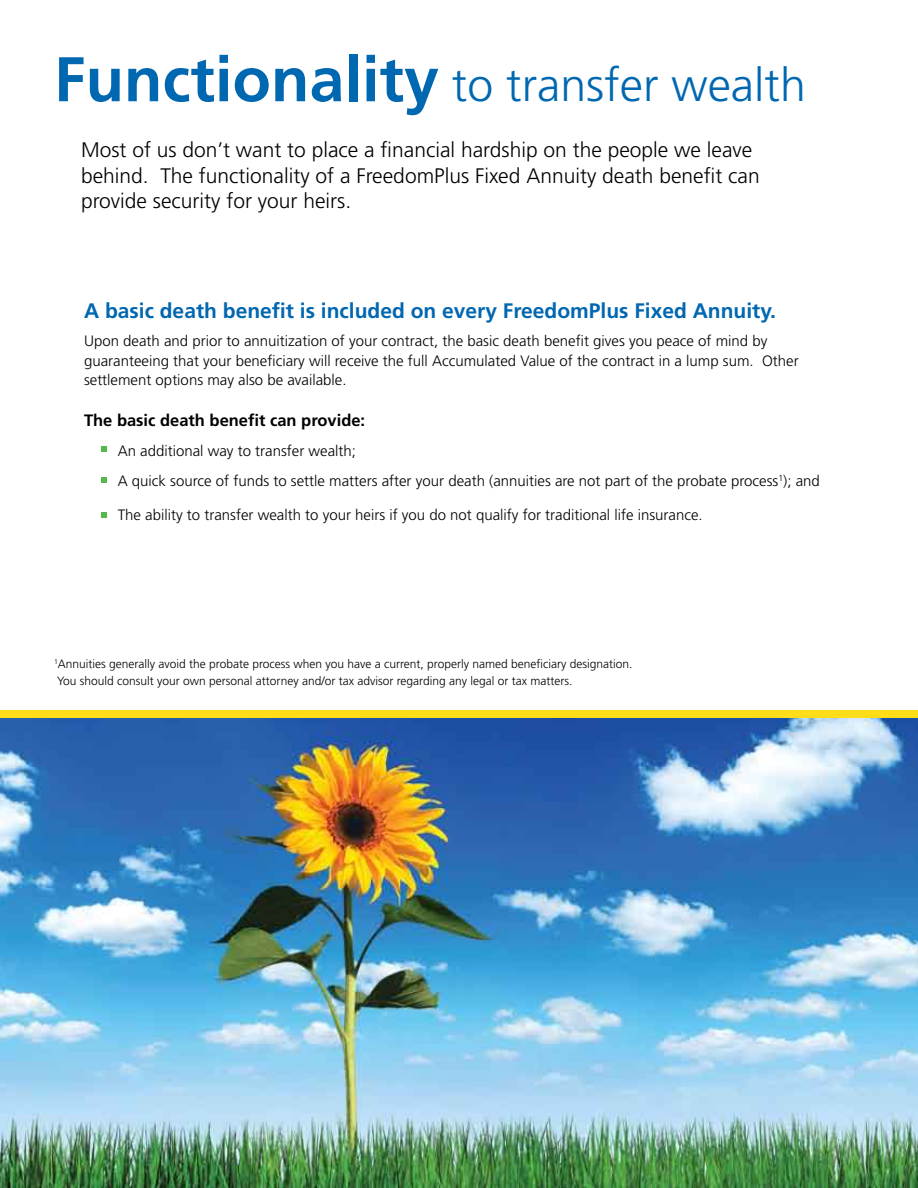
<style>
.page{position:relative;width:918px;height:1188px;background:#fff}
.page>*{position:absolute;margin:0;border:0;box-sizing:border-box;transform-origin:0 0}
.t1{font:300 46.5px "Frutiger LT Std";color:#0067b1}
.t2{font:300 21px/25.5px "Frutiger LT Std";color:#000}
.t3{font:700 21px "Frutiger LT Std";color:#0067b1}
.t4{font:700 16.5px "Frutiger LT Std";color:#000}
.t5{font:300 15px/19.5px "Frutiger LT Std";color:#000}
.t6{font:300 12px "Frutiger LT Std";color:#000}
.s1{font-weight:700;font-size:63px}
</style>
<div class="page">
<img style="left:0;top:718px;width:918px;height:470px">
<div style="left:0;top:710px;width:918px;height:8px;background:#ffdd18"></div>
<svg style="left:101px;top:446px;width:6px;height:6px"></svg>
<svg style="left:101px;top:477px;width:6px;height:6px"></svg>
<svg style="left:101px;top:512px;width:6px;height:6px"></svg>
<h1 class="t1" style="left:54px;top:59px;width:753px"><span class="s1">Functionality</span> to transfer wealth</h1>
<h2 class="t2" style="left:81px;top:138px;width:680px">Most of us don’t want to place a financial hardship on the people we leave behind. The functionality of a FreedomPlus Fixed Annuity death benefit can provide security for your heirs.</h2>
<h2 class="t3" style="left:84px;top:298px;width:694px">A basic death benefit is included on every FreedomPlus Fixed Annuity.</h2>
<p class="t5" style="left:84px;top:331px;width:716px">Upon death and prior to annuitization of your contract, the basic death benefit gives you peace of mind by guaranteeing that your beneficiary will receive the full Accumulated Value of the contract in a lump sum. Other settlement options may also be available.</p>
<p class="t4" style="left:84px;top:410px;width:283px">The basic death benefit can provide:</p>
<p class="t5" style="left:118px;top:436px;width:704px;line-height:30px">An additional way to transfer wealth;<br>A quick source of funds to settle matters after your death (annuities are not part of the probate process<sup>1</sup>); and</p>
<p class="t5" style="left:118px;top:505px;width:587px">The ability to transfer wealth to your heirs if you do not qualify for traditional life insurance.</p>
<p class="t6" style="left:54px;top:657px;width:580px"><sup>1</sup>Annuities generally avoid the probate process when you have a current, properly named beneficiary designation.</p>
<p class="t6" style="left:57px;top:674px;width:517px">You should consult your own personal attorney and/or tax advisor regarding any legal or tax matters.</p>
</div>
